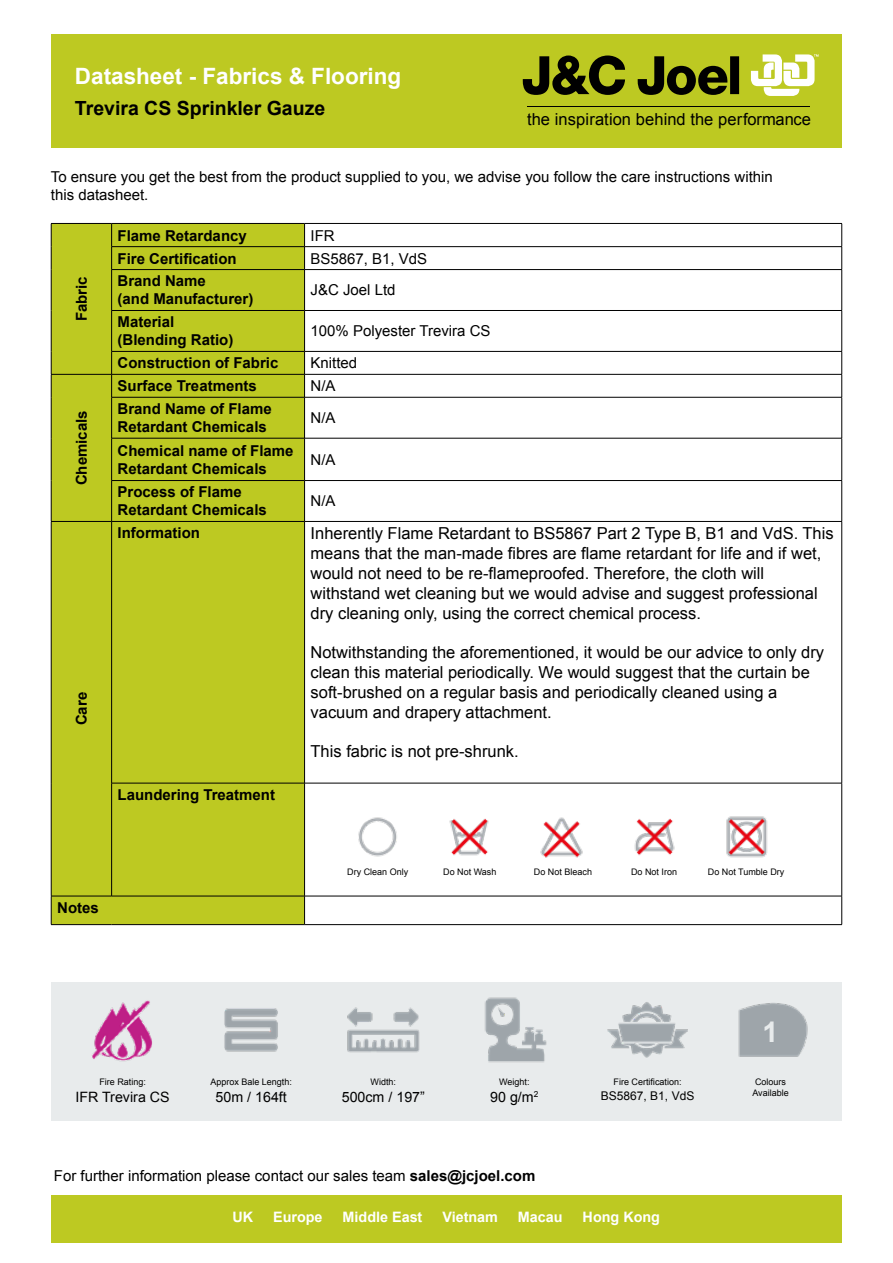
<style>
.page{position:relative;width:893px;height:1263px;background:#fff}
.page>*{position:absolute;margin:0;border:0;box-sizing:border-box;transform-origin:0 0}
.t1{font:700 28.5px "Arial";color:#e8ebec}
.t2{font:700 22.5px "Arial";color:#fff}
.t3{font:700 19.5px "Arial";color:#000}
.t4{font:16.5px/19.8px "Arial";color:#000}
.t5{font:700 15px/18px "Arial";color:#000}
.t6{font:15px/18px "Arial";color:#000}
.t7{font:700 14.4px "Arial";color:#fff}
.t8{font:14.25px "Arial";color:#000}
.t9{font:12px "Arial";color:#000}
.t10{font:9px/10.8px "Arial";color:#000}
.s1{font-weight:700}
</style>
<div class="page">
<div style="left:51px;top:1195px;width:791px;height:48px;background:#bdc922"></div>
<div style="left:51px;top:35px;width:791px;height:113px;background:#bdc922"></div>
<hr style="left:527px;top:106px;width:283px;height:1px;background:#000">
<svg style="left:751px;top:54px;width:68px;height:42px"></svg>
<svg style="left:523px;top:56px;width:216px;height:39px"></svg>
<div style="left:52px;top:224px;width:252px;height:700px;background:#bdc922"></div>
<hr style="left:51px;top:223px;width:61px;height:1px;background:#000">
<svg style="left:51px;top:224px;width:1px;height:46px"></svg>
<hr style="left:51px;top:270px;width:1px;height:40px;background:#000">
<hr style="left:51px;top:310px;width:1px;height:41px;background:#000">
<hr style="left:112px;top:223px;width:193px;height:1px;background:#000">
<hr style="left:305px;top:223px;width:537px;height:1px;background:#000">
<hr style="left:111px;top:246px;width:194px;height:1px;background:#000">
<svg style="left:111px;top:224px;width:1px;height:45px"></svg>
<hr style="left:305px;top:246px;width:537px;height:1px;background:#000">
<svg style="left:304px;top:224px;width:1px;height:45px"></svg>
<svg style="left:841px;top:224px;width:1px;height:45px"></svg>
<hr style="left:111px;top:269px;width:194px;height:1px;background:#000">
<hr style="left:111px;top:270px;width:1px;height:40px;background:#000">
<hr style="left:305px;top:269px;width:537px;height:1px;background:#000">
<hr style="left:304px;top:270px;width:1px;height:40px;background:#000">
<hr style="left:841px;top:270px;width:1px;height:40px;background:#000">
<hr style="left:111px;top:310px;width:194px;height:1px;background:#000">
<hr style="left:111px;top:311px;width:1px;height:40px;background:#000">
<hr style="left:305px;top:310px;width:537px;height:1px;background:#000">
<hr style="left:304px;top:311px;width:1px;height:40px;background:#000">
<hr style="left:841px;top:311px;width:1px;height:40px;background:#000">
<hr style="left:111px;top:351px;width:194px;height:1px;background:#000">
<hr style="left:305px;top:351px;width:537px;height:1px;background:#000">
<hr style="left:51px;top:374px;width:61px;height:1px;background:#000">
<svg style="left:51px;top:351px;width:1px;height:46px"></svg>
<hr style="left:51px;top:397px;width:1px;height:41px;background:#000">
<hr style="left:51px;top:438px;width:1px;height:42px;background:#000">
<hr style="left:51px;top:480px;width:1px;height:41px;background:#000">
<hr style="left:112px;top:374px;width:193px;height:1px;background:#000">
<svg style="left:111px;top:352px;width:1px;height:45px"></svg>
<hr style="left:305px;top:374px;width:537px;height:1px;background:#000">
<svg style="left:304px;top:352px;width:1px;height:45px"></svg>
<svg style="left:841px;top:352px;width:1px;height:45px"></svg>
<hr style="left:111px;top:397px;width:194px;height:1px;background:#000">
<hr style="left:111px;top:397px;width:1px;height:41px;background:#000">
<hr style="left:305px;top:397px;width:537px;height:1px;background:#000">
<hr style="left:304px;top:397px;width:1px;height:41px;background:#000">
<hr style="left:841px;top:397px;width:1px;height:41px;background:#000">
<hr style="left:111px;top:438px;width:194px;height:1px;background:#000">
<hr style="left:111px;top:438px;width:1px;height:42px;background:#000">
<hr style="left:305px;top:438px;width:537px;height:1px;background:#000">
<hr style="left:304px;top:438px;width:1px;height:42px;background:#000">
<hr style="left:841px;top:438px;width:1px;height:42px;background:#000">
<hr style="left:111px;top:480px;width:194px;height:1px;background:#000">
<hr style="left:111px;top:481px;width:1px;height:40px;background:#000">
<hr style="left:305px;top:480px;width:537px;height:1px;background:#000">
<hr style="left:304px;top:481px;width:1px;height:40px;background:#000">
<hr style="left:841px;top:481px;width:1px;height:40px;background:#000">
<hr style="left:51px;top:521px;width:61px;height:1px;background:#000">
<hr style="left:51px;top:522px;width:1px;height:261px;background:#000">
<hr style="left:51px;top:783px;width:1px;height:113px;background:#000">
<hr style="left:112px;top:521px;width:193px;height:1px;background:#000">
<hr style="left:111px;top:522px;width:1px;height:261px;background:#000">
<hr style="left:305px;top:521px;width:537px;height:1px;background:#000">
<hr style="left:304px;top:522px;width:1px;height:261px;background:#000">
<hr style="left:841px;top:522px;width:1px;height:261px;background:#000">
<hr style="left:111px;top:783px;width:194px;height:1px;background:#000">
<hr style="left:111px;top:783px;width:1px;height:113px;background:#000">
<hr style="left:305px;top:783px;width:537px;height:1px;background:#000">
<hr style="left:304px;top:783px;width:1px;height:113px;background:#000">
<hr style="left:841px;top:783px;width:1px;height:113px;background:#000">
<hr style="left:51px;top:896px;width:61px;height:1px;background:#000">
<svg style="left:51px;top:896px;width:1px;height:28px"></svg>
<hr style="left:112px;top:896px;width:193px;height:1px;background:#000">
<hr style="left:305px;top:896px;width:537px;height:1px;background:#000">
<svg style="left:304px;top:896px;width:1px;height:28px"></svg>
<svg style="left:841px;top:896px;width:1px;height:28px"></svg>
<hr style="left:51px;top:924px;width:61px;height:1px;background:#000">
<hr style="left:112px;top:924px;width:193px;height:1px;background:#000">
<hr style="left:305px;top:924px;width:537px;height:1px;background:#000">
<img style="left:358px;top:817px;width:39px;height:40px">
<img style="left:449px;top:818px;width:40px;height:38px">
<img style="left:540px;top:817px;width:43px;height:41px">
<img style="left:634px;top:818px;width:41px;height:38px">
<img style="left:726px;top:816px;width:42px;height:42px">
<div style="left:51px;top:982px;width:791px;height:138px;background:#e8ebec"></div>
<img style="left:92px;top:1000px;width:61px;height:62px">
<img style="left:224px;top:1008px;width:54px;height:44px">
<img style="left:347px;top:1007px;width:73px;height:46px">
<img style="left:608px;top:1002px;width:80px;height:56px">
<img style="left:738px;top:1003px;width:70px;height:54px">
<img style="left:484px;top:997px;width:63px;height:66px">
<h2 class="t2" style="left:75px;top:61px;width:328px">Datasheet - Fabrics &amp; Flooring</h2>
<p class="t3" style="left:75px;top:96px;width:252px">Trevira CS Sprinkler Gauze</p>
<p class="t4" style="left:527px;top:110px;width:285px">the inspiration behind the performance</p>
<p class="t6" style="left:51px;top:168px;width:724px">To ensure you get the best from the product supplied to you, we advise you follow the care instructions within this datasheet.</p>
<p class="t5" style="left:73px;top:321px;width:47px;rotate:-90deg">Fabric</p>
<p class="t5" style="left:73px;top:485px;width:77px;rotate:-90deg">Chemicals</p>
<p class="t5" style="left:73px;top:725px;width:35px;rotate:-90deg">Care</p>
<p class="t5" style="left:118px;top:227px;width:131px">Flame Retardancy</p>
<p class="t6" style="left:311px;top:226px;width:26px">IFR</p>
<p class="t5" style="left:118px;top:250px;width:121px">Fire Certification</p>
<p class="t6" style="left:311px;top:249px;width:118px">BS5867, B1, VdS</p>
<p class="t5" style="left:118px;top:273px;width:137px">Brand Name<br>(and Manufacturer)</p>
<p class="t6" style="left:311px;top:281px;width:87px">J&amp;C Joel Ltd</p>
<p class="t5" style="left:118px;top:314px;width:117px">Material (Blending Ratio)</p>
<p class="t6" style="left:311px;top:322px;width:182px">100% Polyester Trevira CS</p>
<p class="t5" style="left:118px;top:355px;width:162px">Construction of Fabric</p>
<p class="t6" style="left:311px;top:354px;width:48px">Knitted</p>
<p class="t5" style="left:118px;top:377px;width:141px">Surface Treatments</p>
<p class="t6" style="left:311px;top:377px;width:27px">N/A</p>
<p class="t5" style="left:118px;top:400px;width:156px">Brand Name of Flame<br>Retardant Chemicals</p>
<p class="t6" style="left:311px;top:409px;width:27px">N/A</p>
<p class="t5" style="left:118px;top:442px;width:177px">Chemical name of Flame<br>Retardant Chemicals</p>
<p class="t6" style="left:311px;top:451px;width:27px">N/A</p>
<p class="t5" style="left:118px;top:484px;width:151px">Process of Flame<br>Retardant Chemicals</p>
<p class="t6" style="left:311px;top:492px;width:27px">N/A</p>
<p class="t5" style="left:118px;top:525px;width:84px">Information</p>
<p class="t4" style="left:311px;top:524px;width:525px">Inherently Flame Retardant to BS5867 Part 2 Type B, B1 and VdS. This means that the man-made fibres are flame retardant for life and if wet, would not need to be re-flameproofed. Therefore, the cloth will withstand wet cleaning but we would advise and suggest professional dry cleaning only, using the correct chemical process.</p>
<p class="t4" style="left:311px;top:643px;width:515px">Notwithstanding the aforementioned, it would be our advice to only dry clean this material periodically. We would suggest that the curtain be soft-brushed on a regular basis and periodically cleaned using a vacuum and drapery attachment.</p>
<p class="t4" style="left:311px;top:742px;width:210px">This fabric is not pre-shrunk.</p>
<p class="t5" style="left:118px;top:786px;width:159px">Laundering Treatment</p>
<p class="t5" style="left:57px;top:899px;width:43px">Notes</p>
<p class="t10" style="left:347px;top:866px;width:63px">Dry Clean Only</p>
<p class="t10" style="left:443px;top:866px;width:55px">Do Not Wash</p>
<p class="t10" style="left:534px;top:866px;width:60px">Do Not Bleach</p>
<p class="t10" style="left:631px;top:866px;width:48px">Do Not Iron</p>
<p class="t10" style="left:708px;top:866px;width:78px">Do Not Tumble Dry</p>
<h1 class="t1" style="left:762px;top:1013px;width:17px">1</h1>
<p class="t10" style="left:99px;top:1076px;width:48px">Fire Rating:</p>
<p class="t8" style="left:75px;top:1088px;width:96px">IFR Trevira CS</p>
<p class="t10" style="left:210px;top:1076px;width:83px">Approx Bale Length:</p>
<p class="t8" style="left:216px;top:1088px;width:73px">50m / 164ft</p>
<p class="t10" style="left:371px;top:1076px;width:27px">Width:</p>
<p class="t8" style="left:342px;top:1088px;width:85px">500cm / 197”</p>
<p class="t10" style="left:499px;top:1076px;width:32px">Weight:</p>
<p class="t8" style="left:490px;top:1088px;width:50px">90 g/m<sup>2</sup></p>
<p class="t10" style="left:614px;top:1076px;width:70px">Fire Certification:</p>
<p class="t9" style="left:601px;top:1088px;width:95px">BS5867, B1, VdS</p>
<p class="t10" style="left:752px;top:1076px;width:38px">Colours<br>Available</p>
<p class="t6" style="left:54px;top:1167px;width:483px">For further information please contact our sales team <span class="s1">sales@jcjoel.com</span></p>
<p class="t7" style="left:232px;top:1208px;width:22px">UK</p>
<p class="t7" style="left:273px;top:1208px;width:51px">Europe</p>
<p class="t7" style="left:343px;top:1208px;width:81px">Middle East</p>
<p class="t7" style="left:442px;top:1208px;width:57px">Vietnam</p>
<p class="t7" style="left:518px;top:1208px;width:46px">Macau</p>
<p class="t7" style="left:583px;top:1208px;width:79px">Hong Kong</p>
</div>
